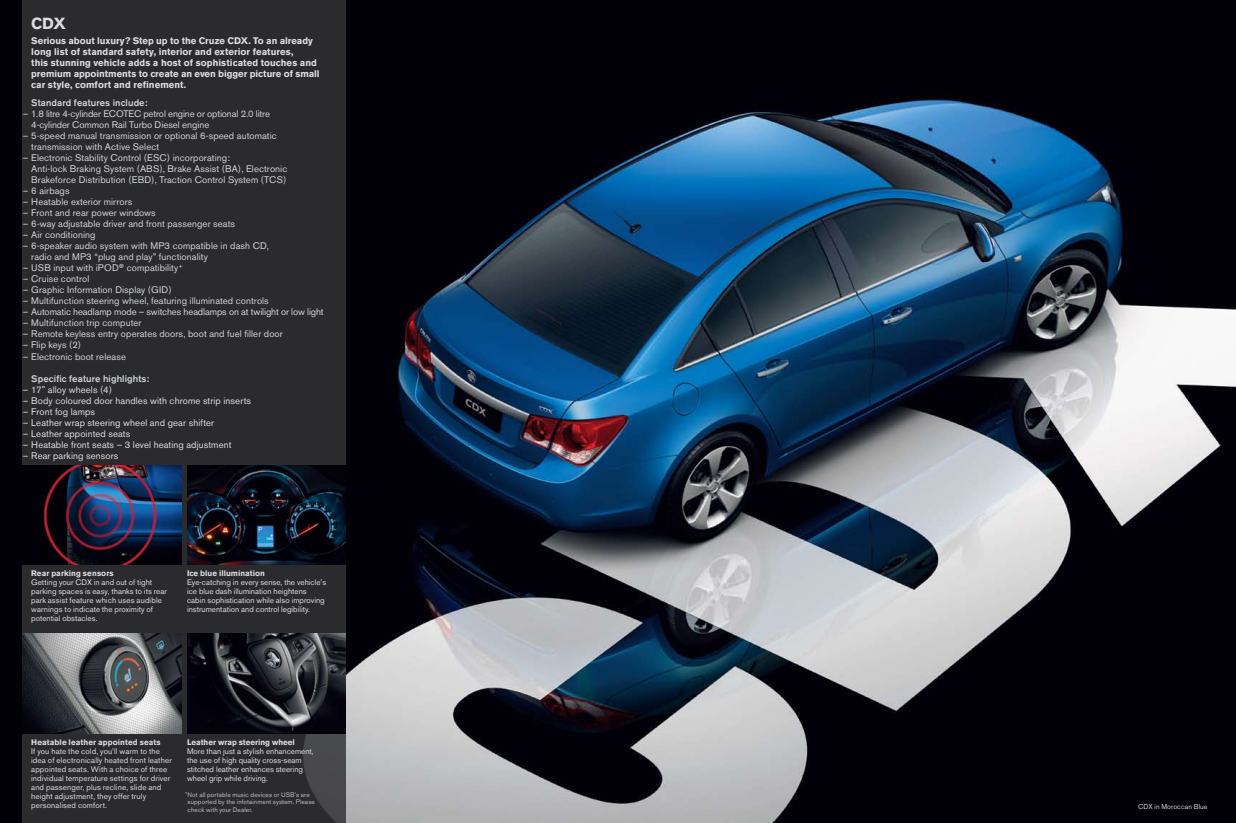
<style>
.page{position:relative;width:1236px;height:823px;background:#fff}
.page>*{position:absolute;margin:0;border:0;box-sizing:border-box;transform-origin:0 0}
.t1{font:700 16px "Akzidenz Grotesk BE";color:#dcddde}
.t2{font:9.5px/11px "Akzidenz Grotesk BE";letter-spacing:.01em;color:#d1d3d4}
.t3{font:700 9.5px/11px "Akzidenz Grotesk BE";color:#dcddde}
.t4{font:9.5px "Akzidenz Grotesk BE";letter-spacing:.01em;color:#dcddde}
.t5{font:9.5px/11px "Akzidenz Grotesk BE";letter-spacing:-.01em;color:#d1d3d4}
.t6{font:500 9.5px "Akzidenz Grotesk BE";letter-spacing:.01em;color:#d1d3d4}
.t7{font:8px/9px "Akzidenz Grotesk BE";letter-spacing:.005em;color:#dcddde}
.t8{font:700 8px "Akzidenz Grotesk BE";letter-spacing:.005em;color:#dcddde}
.t9{font:7px "Akzidenz Grotesk BE";letter-spacing:.01em;color:#d1d3d4}
.t10{font:6.5px/7.5px "Akzidenz Grotesk BE";letter-spacing:.015em;color:#bcbdc0}
.s1{font-family:"GM Sans"}
</style>
<div class="page">
<img style="left:0;top:0;width:1236px;height:822px">
<div style="left:23px;top:0;width:323px;height:822px;background:#2b2b2d"></div>
<img style="left:187px;top:633px;width:159px;height:99px">
<img style="left:187px;top:465px;width:159px;height:99px">
<img style="left:23px;top:465px;width:158px;height:99px">
<img style="left:23px;top:633px;width:158px;height:99px">
<h1 class="t1" style="left:31px;top:14px;width:36px">CDX</h1>
<p class="t3" style="left:31px;top:35px;width:290px">Serious about luxury? Step up to the Cruze CDX. To an already long list of standard safety, interior and exterior features,<br>this stunning vehicle adds a host of sophisticated touches and premium appointments to create an even bigger picture of small car style, comfort and refinement.</p>
<p class="t6" style="left:31px;top:97px;width:118px">Standard features include:</p>
<p class="t5" style="left:31px;top:108px;width:240px;text-indent:-9px">– 1.8 litre 4-cylinder ECOTEC petrol engine or optional 2.0 litre<br>4-cylinder Common Rail Turbo Diesel engine</p>
<p class="t2" style="left:31px;top:130px;width:247px;text-indent:-9px">– 5-speed manual transmission or optional 6-speed automatic transmission with Active Select</p>
<p class="t2" style="left:31px;top:152px;width:258px;text-indent:-9px">– Electronic Stability Control (ESC) incorporating:<br>Anti-lock Braking System (ABS), Brake Assist (BA), Electronic<br>Brakeforce Distribution (EBD), Traction Control System (TCS)</p>
<p class="t2" style="left:23px;top:185px;width:48px">– 6 airbags</p>
<p class="t2" style="left:23px;top:196px;width:111px">– Heatable exterior mirrors</p>
<p class="t2" style="left:23px;top:207px;width:135px">– Front and rear power windows</p>
<p class="t2" style="left:23px;top:218px;width:214px">– 6-way adjustable driver and front passenger seats</p>
<p class="t2" style="left:23px;top:229px;width:74px">– Air conditioning</p>
<p class="t2" style="left:31px;top:240px;width:239px;text-indent:-9px">– 6-speaker audio system with MP3 compatible in dash CD, radio and MP3 “plug and play” functionality</p>
<p class="t2" style="left:23px;top:262px;width:161px">– USB input with iPOD<span class="s1">®</span> compatibility<sup>+</sup></p>
<p class="t2" style="left:23px;top:273px;width:68px">– Cruise control</p>
<p class="t2" style="left:23px;top:284px;width:150px">– Graphic Information Display (GID)</p>
<p class="t2" style="left:23px;top:295px;width:248px">– Multifunction steering wheel, featuring illuminated controls</p>
<p class="t5" style="left:23px;top:306px;width:302px">– Automatic headlamp mode – switches headlamps on at twilight or low light</p>
<p class="t2" style="left:23px;top:317px;width:120px">– Multifunction trip computer</p>
<p class="t2" style="left:23px;top:328px;width:262px">– Remote keyless entry operates doors, boot and fuel filler door</p>
<p class="t2" style="left:23px;top:339px;width:60px">– Flip keys (2)</p>
<p class="t2" style="left:23px;top:350px;width:105px">– Electronic boot release</p>
<p class="t6" style="left:31px;top:372px;width:120px">Specific feature highlights:</p>
<p class="t4" style="left:23px;top:383px;width:91px">– 17<span class="s1">"</span> alloy wheels (4)</p>
<p class="t4" style="left:23px;top:394px;width:230px">– Body coloured door handles with chrome strip inserts</p>
<p class="t4" style="left:23px;top:405px;width:74px">– Front fog lamps</p>
<p class="t4" style="left:23px;top:416px;width:193px">– Leather wrap steering wheel and gear shifter</p>
<p class="t4" style="left:23px;top:427px;width:109px">– Leather appointed seats</p>
<p class="t4" style="left:23px;top:438px;width:210px">– Heatable front seats – 3 level heating adjustment</p>
<p class="t4" style="left:23px;top:449px;width:97px">– Rear parking sensors</p>
<p class="t8" style="left:31px;top:568px;width:84px">Rear parking sensors</p>
<p class="t7" style="left:31px;top:577px;width:137px">Getting your CDX in and out of tight parking spaces is easy, thanks to its rear park assist feature which uses audible warnings to indicate the proximity of potential obstacles.</p>
<p class="t8" style="left:187px;top:568px;width:79px">Ice blue illumination</p>
<p class="t7" style="left:187px;top:577px;width:141px">Eye-catching in every sense, the vehicle’s ice blue dash illumination heightens cabin sophistication while also improving instrumentation and control legibility.</p>
<p class="t8" style="left:31px;top:737px;width:131px">Heatable leather appointed seats</p>
<p class="t7" style="left:31px;top:746px;width:142px">If you hate the cold, you’ll warm to the idea of electronically heated front leather appointed seats. With a choice of three individual temperature settings for driver and passenger, plus recline, slide and height adjustment, they offer truly personalised comfort.</p>
<p class="t8" style="left:187px;top:737px;width:109px">Leather wrap steering wheel</p>
<p class="t7" style="left:187px;top:746px;width:128px">More than just a stylish enhancement, the use of high quality cross-seam stitched leather enhances steering wheel grip while driving.</p>
<p class="t10" style="left:188px;top:790px;width:129px;text-indent:-3px"><sup>+</sup>Not all portable music devices or USB’s are supported by the infotainment system. Please check with your Dealer.</p>
<p class="t9" style="left:1138px;top:801px;width:71px">CDX in Moroccan Blue</p>
</div>
